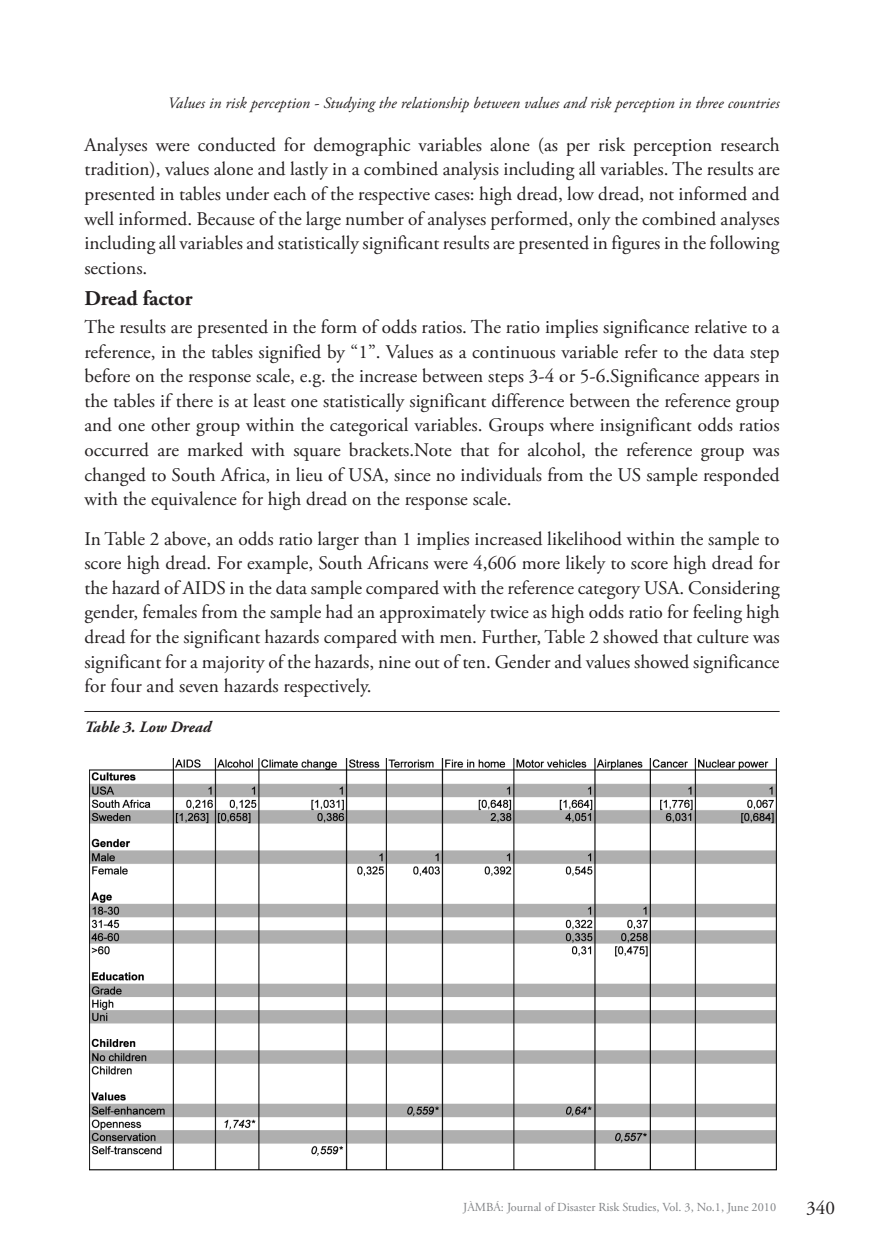
<style>
.page{position:relative;width:874px;height:1241px;background:#fff}
.page>*{position:absolute;margin:0;border:0;box-sizing:border-box;transform-origin:0 0}
.t1{font:700 21px "Adobe Garamond Pro";color:#231f20}
.t2{font:19.25px/24.7px "Adobe Garamond Pro";color:#231f20;text-align:justify}
.t3{font:italic 15.75px "Adobe Garamond Pro";letter-spacing:.005em;color:#231f20}
.t4{font:italic 700 15.75px "Adobe Garamond Pro";color:#231f20}
.t5{font:12.25px "Adobe Garamond Pro";color:#808285}
</style>
<div class="page">
<hr style="left:84px;top:711px;width:695px;height:1px;background:#231f20">
<img style="left:90px;top:758px;width:686px;height:413px">
<p class="t3" style="left:168px;top:94px;width:613px">Values in risk perception - Studying the relationship between values and risk perception in three countries</p>
<p class="t2" style="left:84px;top:133px;width:696px">Analyses were conducted for demographic variables alone (as per risk perception research tradition), values alone and lastly in a combined analysis including all variables. The results are presented in tables under each of the respective cases: high dread, low dread, not informed and well informed. Because of the large number of analyses performed, only the combined analyses including all variables and statistically significant results are presented in figures in the following sections.</p>
<p class="t1" style="left:84px;top:286px;width:110px">Dread factor</p>
<p class="t2" style="left:84px;top:315px;width:696px">The results are presented in the form of odds ratios. The ratio implies significance relative to a reference, in the tables signified by “1”. Values as a continuous variable refer to the data step before on the response scale, e.g. the increase between steps 3-4 or 5-6.Significance appears in the tables if there is at least one statistically significant difference between the reference group and one other group within the categorical variables. Groups where insignificant odds ratios occurred are marked with square brackets.Note that for alcohol, the reference group was changed to South Africa, in lieu of USA, since no individuals from the US sample responded with the equivalence for high dread on the response scale.</p>
<p class="t2" style="left:84px;top:527px;width:696px">In Table 2 above, an odds ratio larger than 1 implies increased likelihood within the sample to score high dread. For example, South Africans were 4,606 more likely to score high dread for the hazard of AIDS in the data sample compared with the reference category USA. Considering gender, females from the sample had an approximately twice as high odds ratio for feeling high dread for the significant hazards compared with men. Further, Table 2 showed that culture was significant for a majority of the hazards, nine out of ten. Gender and values showed significance for four and seven hazards respectively.</p>
<p class="t4" style="left:84px;top:717px;width:128px">Table 3. Low Dread</p>
<p class="t5" style="left:463px;top:1199px;width:314px">JÀMBÁ: Journal of Disaster Risk Studies, Vol. 3, No.1, June 2010</p>
<p class="t2" style="left:805px;top:1195px;width:30px">340</p>
</div>
